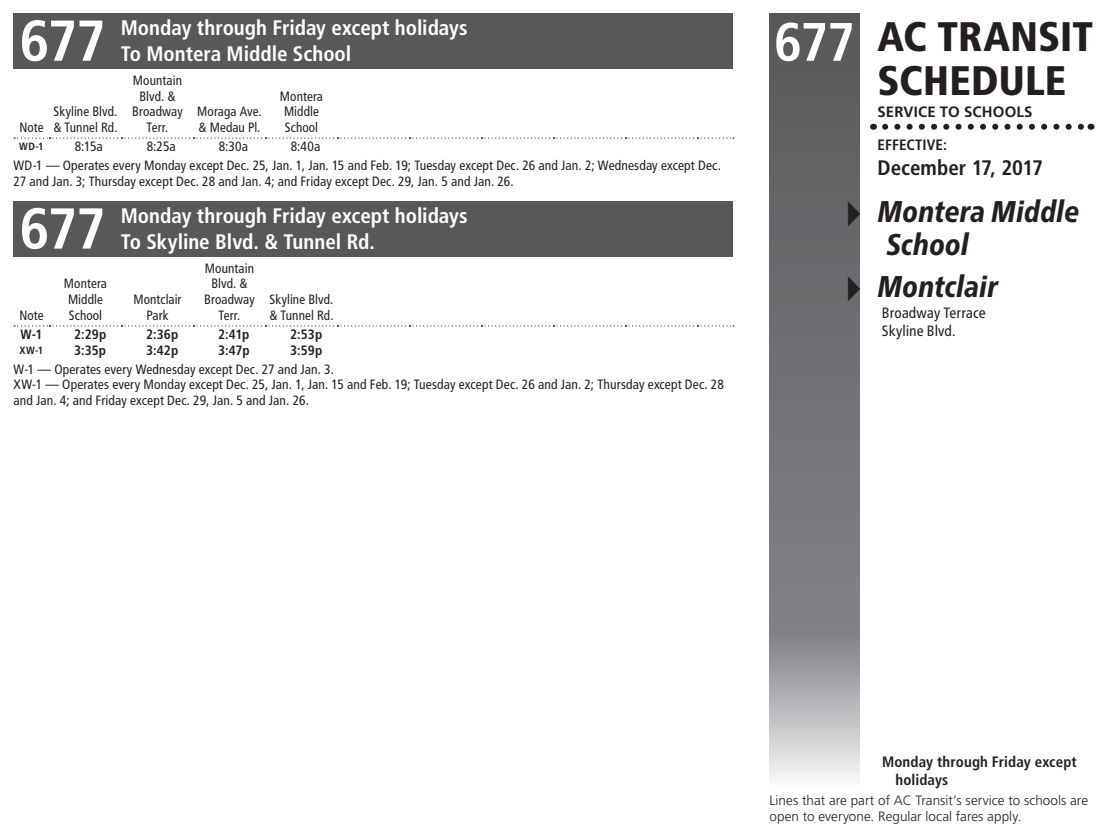
<style>
.page{position:relative;width:1107px;height:837px;background:#fff}
.page>*{position:absolute;margin:0;border:0;box-sizing:border-box;transform-origin:0 0}
.dropcaphead{font:700 condensed 57.6px "Frutiger LT Std";letter-spacing:-.03em;color:#fff}
.CoverLine3{font:700 condensed 54px "Frutiger LT Std";color:#fff}
.t1{font:900 condensed 41.25px/43.5px "Frutiger LT Std";color:#231f20}
.t2{font:italic 800 condensed 30px/33px "Frutiger Neue LTW1 G";color:#231f20}
.dropcaphead-2{font:700 condensed 21px/25.5px "Frutiger LT Std";color:#fff}
.CoverDate{font:700 condensed 21px "Frutiger LT Std";color:#231f20}
.CoverNoteBold{font:700 condensed 15px/18px "Frutiger LT Std";letter-spacing:.01em;color:#231f20}
.t3{font:condensed 15px/18px "Frutiger Neue LTW1 G";color:#231f20}
.t4{font:700 15px "Frutiger LT Std";letter-spacing:.01em;color:#231f20}
.CoverEffectiveBlack{font:700 condensed 15px "Frutiger LT Std";letter-spacing:.005em;color:#231f20}
.UnderlyingTables{font:condensed 13.5px/15.8px "Frutiger LT Std";letter-spacing:.005em;color:#231f20}
.Timepoints{font:condensed 13.5px/15.8px "Frutiger LT Std";letter-spacing:.005em;color:#231f20;text-align:center}
.t5{font:300 13.5px/15.8px "Frutiger LT Std";color:#231f20}
.Time{font:700 condensed 13.5px "Frutiger LT Std";color:#231f20}
.Time-2{font:condensed 13.5px "Frutiger LT Std";letter-spacing:.01em;color:#231f20}
.LineNote{font:700 condensed 13.5px "Frutiger LT Std";color:#231f20}
.LineNote-2{font:700 condensed 10.5px "Frutiger LT Std";color:#231f20}
.s1{font-family:"Lucida Grande";font-weight:400;font-style:normal;font-stretch:normal;font-size:42px}
</style>
<div class="page">
<svg style="left:770px;top:14px;width:90px;height:765px;background:#7a7b7e"></svg>
<svg style="left:885px;top:124px;width:199px;height:6px"></svg>
<div style="left:14px;top:14px;width:720px;height:55px;background:#57585a"></div>
<svg style="left:14px;top:138px;width:720px;height:1px"></svg>
<div style="left:14px;top:201px;width:720px;height:56px;background:#57585a"></div>
<svg style="left:14px;top:325px;width:720px;height:1px"></svg>
<p class="dropcaphead" style="left:20px;top:7px;width:88px">677</p>
<p class="dropcaphead-2" style="left:121px;top:15px;width:348px">Monday through Friday except holidays<br>To Montera Middle School</p>
<p class="Timepoints" style="left:19px;top:120px;width:26px">Note</p>
<p class="Timepoints" style="left:53px;top:104px;width:66px;text-align:left">Skyline Blvd. &amp; Tunnel Rd.</p>
<p class="Timepoints" style="left:132px;top:72px;width:52px">Mountain<br>Blvd. &amp;<br>Broadway<br>Terr.</p>
<p class="Timepoints" style="left:197px;top:104px;width:66px;text-align:left">Moraga Ave. &amp; Medau Pl.</p>
<p class="Timepoints" style="left:280px;top:88px;width:45px">Montera<br>Middle<br>School</p>
<p class="LineNote-2" style="left:19px;top:140px;width:26px">WD-1</p>
<p class="Time-2" style="left:75px;top:139px;width:30px">8:15a</p>
<p class="Time-2" style="left:147px;top:139px;width:31px">8:25a</p>
<p class="Time-2" style="left:219px;top:139px;width:31px">8:30a</p>
<p class="Time-2" style="left:291px;top:139px;width:31px">8:40a</p>
<p class="UnderlyingTables" style="left:14px;top:157px;width:709px">WD-1 — Operates every Monday except Dec. 25, Jan. 1, Jan. 15 and Feb. 19; Tuesday except Dec. 26 and Jan. 2; Wednesday except Dec.<br>27 and Jan. 3; Thursday except Dec. 28 and Jan. 4; and Friday except Dec. 29, Jan. 5 and Jan. 26.</p>
<p class="dropcaphead" style="left:20px;top:194px;width:88px">677</p>
<p class="dropcaphead-2" style="left:121px;top:203px;width:348px">Monday through Friday except holidays<br>To Skyline Blvd. &amp; Tunnel Rd.</p>
<p class="Timepoints" style="left:19px;top:307px;width:26px">Note</p>
<p class="Timepoints" style="left:64px;top:276px;width:45px">Montera<br>Middle<br>School</p>
<p class="Timepoints" style="left:133px;top:292px;width:50px">Montclair<br>Park</p>
<p class="Timepoints" style="left:204px;top:260px;width:52px">Mountain<br>Blvd. &amp;<br>Broadway<br>Terr.</p>
<p class="Timepoints" style="left:269px;top:292px;width:66px;text-align:left">Skyline Blvd. &amp; Tunnel Rd.</p>
<p class="LineNote" style="left:21px;top:326px;width:23px">W-1</p>
<p class="Time" style="left:74px;top:326px;width:34px">2:29p</p>
<p class="Time" style="left:146px;top:326px;width:34px">2:36p</p>
<p class="Time" style="left:218px;top:326px;width:33px">2:41p</p>
<p class="Time" style="left:290px;top:326px;width:34px">2:53p</p>
<p class="LineNote-2" style="left:20px;top:344px;width:25px">XW-1</p>
<p class="Time" style="left:74px;top:342px;width:33px">3:35p</p>
<p class="Time" style="left:146px;top:342px;width:33px">3:42p</p>
<p class="Time" style="left:218px;top:342px;width:33px">3:47p</p>
<p class="Time" style="left:290px;top:342px;width:34px">3:59p</p>
<p class="UnderlyingTables" style="left:14px;top:361px;width:322px">W-1 — Operates every Wednesday except Dec. 27 and Jan. 3.</p>
<p class="UnderlyingTables" style="left:14px;top:377px;width:712px">XW-1 — Operates every Monday except Dec. 25, Jan. 1, Jan. 15 and Feb. 19; Tuesday except Dec. 26 and Jan. 2; Thursday except Dec. 28 and Jan. 4; and Friday except Dec. 29, Jan. 5 and Jan. 26.</p>
<p class="CoverLine3" style="left:774px;top:10px;width:83px">677</p>
<h3 class="t1" style="left:878px;top:15px;width:217px">AC TRANSIT<br>SCHEDULE</h3>
<p class="t4" style="left:878px;top:103px;width:157px">SERVICE TO SCHOOLS</p>
<p class="CoverEffectiveBlack" style="left:878px;top:136px;width:71px">EFFECTIVE:</p>
<p class="CoverDate" style="left:878px;top:155px;width:167px">December 17, 2017</p>
<p class="t2" style="left:886px;top:193px;width:194px;text-indent:-46px"><span class="s1">▸</span> Montera Middle<br>School</p>
<p class="t2" style="left:841px;top:268px;width:159px"><span class="s1">▸</span> Montclair</p>
<p class="t3" style="left:882px;top:303px;width:105px">Broadway Terrace<br>Skyline Blvd.</p>
<p class="CoverNoteBold" style="left:896px;top:752px;width:183px;text-indent:-14px">Monday through Friday except holidays</p>
<p class="t5" style="left:770px;top:792px;width:320px">Lines that are part of AC Transit’s service to schools are open to everyone. Regular local fares apply.</p>
</div>
